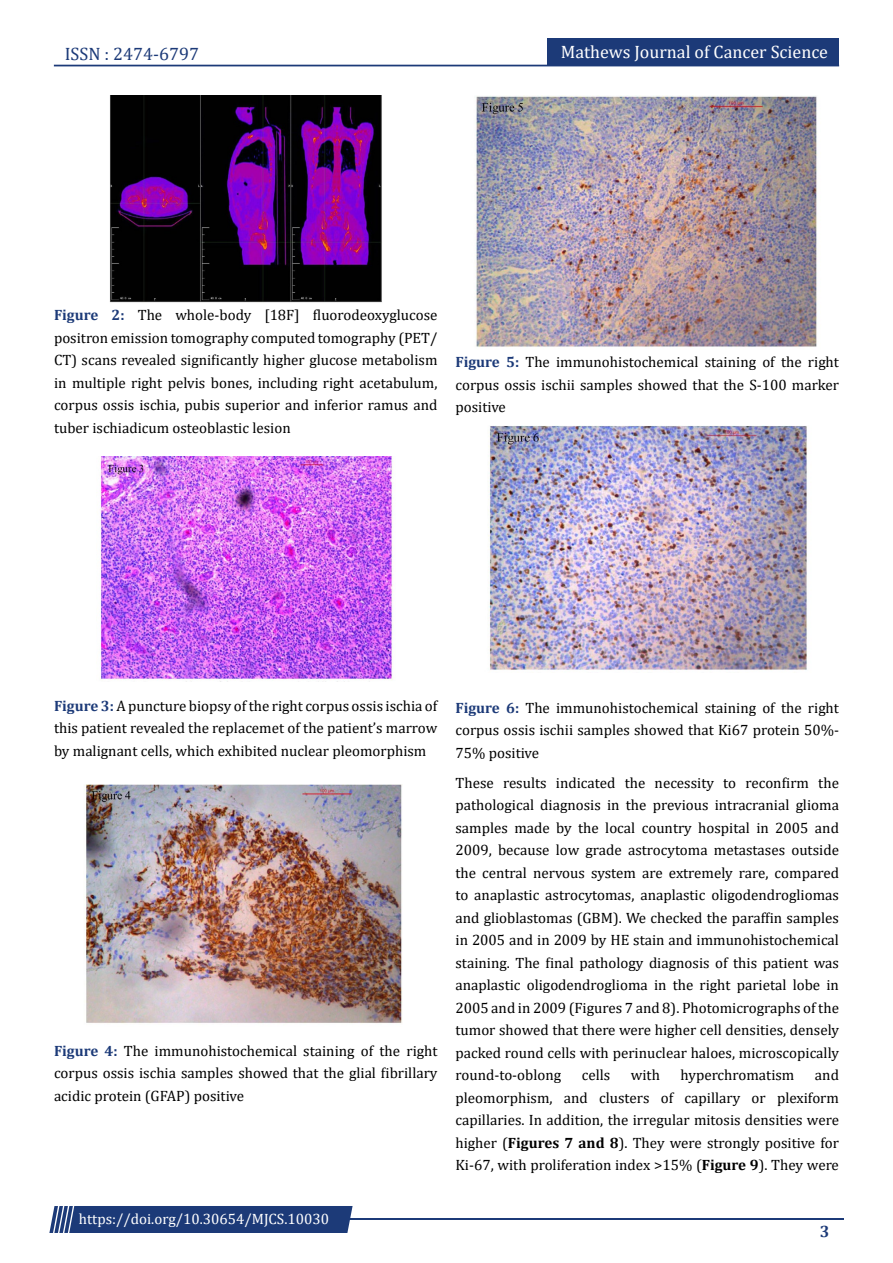
<style>
.page{position:relative;width:893px;height:1263px;background:#fff}
.page>*{position:absolute;margin:0;border:0;box-sizing:border-box;transform-origin:0 0}
.t1{font:18px "Cambria";color:#fff}
.t2{font:18px "Cambria";color:#1c3a78}
.t3{font:700 16.5px "Cambria";color:#1c3a78}
.t4{font:15px/22.5px "Cambria";color:#000;text-align:justify}
.t5{font:15px "Cambria";color:#fff}
.s1{font-weight:700;color:#1c3a78}
.s2{font-weight:700}
</style>
<div class="page">
<div style="left:54px;top:65px;width:785px;height:1px;border:1px solid #1c3a78"></div>
<div style="left:548px;top:39px;width:291px;height:27px;background:#1c3a78"></div>
<hr style="left:310px;top:1219px;width:534px;height:1px;background:#1c3a78">
<div style="left:49px;top:1206px;width:304px;height:27px;background:#1c3a78"></div>
<img style="left:109px;top:96px;width:273px;height:207px">
<img style="left:100px;top:456px;width:294px;height:224px">
<img style="left:85px;top:785px;width:317px;height:239px">
<img style="left:475px;top:96px;width:342px;height:252px">
<img style="left:488px;top:426px;width:319px;height:244px">
<p class="t2" style="left:65px;top:43px;width:136px">ISSN : 2474-6797</p>
<p class="t1" style="left:561px;top:41px;width:269px">Mathews Journal of Cancer Science</p>
<p class="t4" style="left:54px;top:304px;width:385px"><span class="s1">Figure 2:</span> The whole-body [18F] fluorodeoxyglucose positron emission tomography computed tomography (PET/ CT) scans revealed significantly higher glucose metabolism in multiple right pelvis bones, including right acetabulum, corpus ossis ischia, pubis superior and inferior ramus and tuber ischiadicum osteoblastic lesion</p>
<p class="t4" style="left:455px;top:351px;width:385px"><span class="s1">Figure 5:</span> The immunohistochemical staining of the right corpus ossis ischii samples showed that the S-100 marker positive</p>
<p class="t4" style="left:54px;top:694px;width:385px"><span class="s1">Figure 3:</span> A puncture biopsy of the right corpus ossis ischia of this patient revealed the replacemet of the patient’s marrow by malignant cells, which exhibited nuclear pleomorphism</p>
<p class="t4" style="left:54px;top:1039px;width:385px"><span class="s1">Figure 4:</span> The immunohistochemical staining of the right corpus ossis ischia samples showed that the glial fibrillary acidic protein (GFAP) positive</p>
<p class="t5" style="left:79px;top:1210px;width:252px">https://doi.org/10.30654/MJCS.10030</p>
<p class="t4" style="left:455px;top:696px;width:385px"><span class="s1">Figure 6:</span> The immunohistochemical staining of the right corpus ossis ischii samples showed that Ki67 protein 50%- 75% positive</p>
<p class="t4" style="left:455px;top:771px;width:385px">These results indicated the necessity to reconfirm the pathological diagnosis in the previous intracranial glioma samples made by the local country hospital in 2005 and 2009, because low grade astrocytoma metastases outside the central nervous system are extremely rare, compared to anaplastic astrocytomas, anaplastic oligodendrogliomas and glioblastomas (GBM). We checked the paraffin samples in 2005 and in 2009 by HE stain and immunohistochemical staining. The final pathology diagnosis of this patient was anaplastic oligodendroglioma in the right parietal lobe in 2005 and in 2009 (Figures 7 and 8). Photomicrographs of the tumor showed that there were higher cell densities, densely packed round cells with perinuclear haloes, microscopically round-to-oblong</p>
<p class="t4" style="left:455px;top:1063px;width:385px;text-indent:359px">and pleomorphism, and clusters of capillary or plexiform capillaries. In addition, the irregular mitosis densities were higher (<span class="s2">Figures 7 and 8</span>). They were strongly positive for Ki-67, with proliferation index &gt;15% (<span class="s2">Figure 9</span>). They were</p>
<p class="t4" style="left:582px;top:1063px;width:30px">cells</p>
<p class="t4" style="left:631px;top:1063px;width:31px">with</p>
<p class="t4" style="left:680px;top:1063px;width:115px">hyperchromatism</p>
<p class="t3" style="left:820px;top:1220px;width:11px">3</p>
</div>
